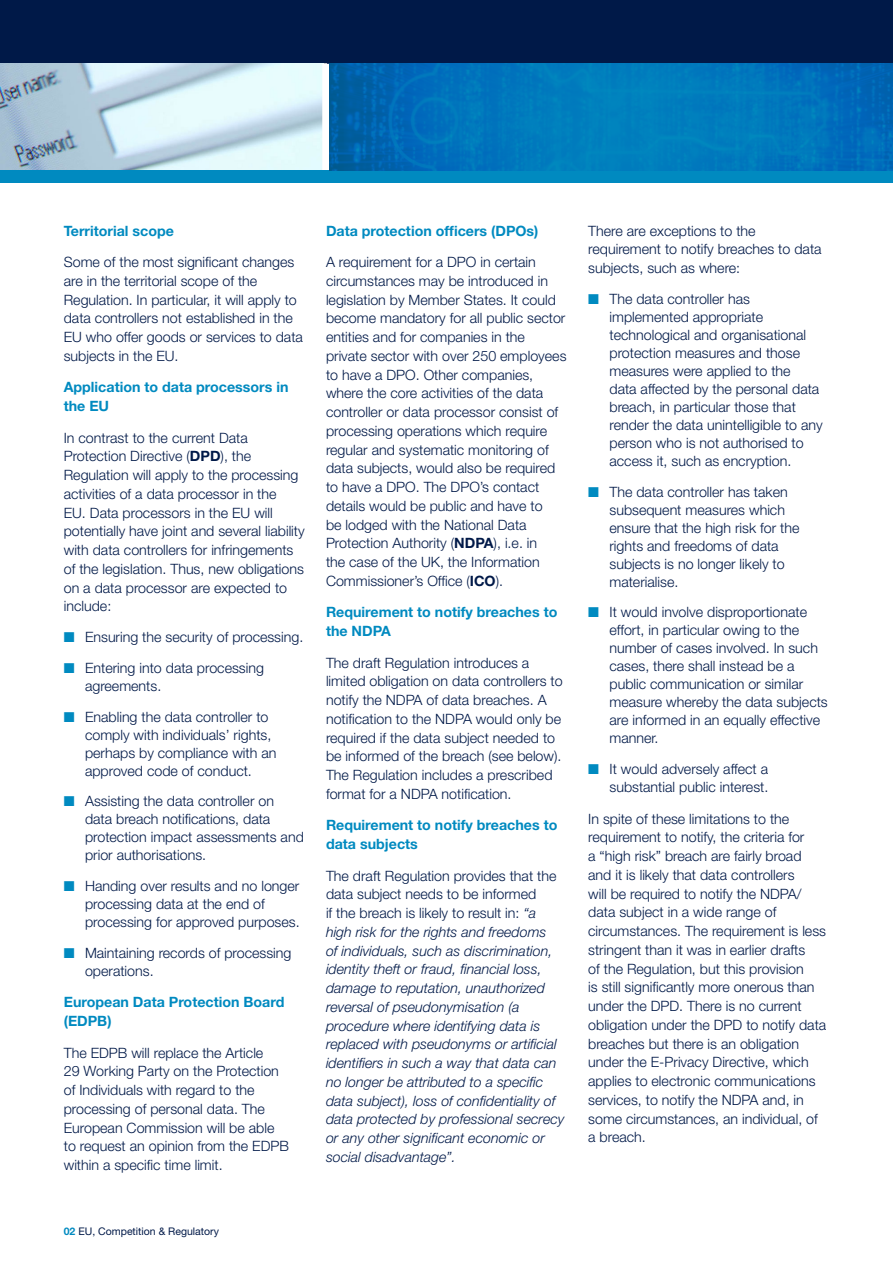
<style>
.page{position:relative;width:893px;height:1263px;background:#fff}
.page>*{position:absolute;margin:0;border:0;box-sizing:border-box;transform-origin:0 0}
.Body_Copy{font:300 14.25px/18.8px "Helvetica Neue LT Std";color:#001948}
.Body_Copy-2{font:italic 300 14.25px/18.8px "Helvetica Neue LT Std";color:#001948}
.Body_Copy-3{font:700 14.25px/18.8px "Helvetica Neue LT Std";color:#008ac0}
.t1{font:10.5px "Helvetica Neue LT Std";color:#001948}
.s1{font-weight:700}
.s2{color:#008ac0}
.s3{font-style:normal}
.s4{font-weight:700;color:#008ac0}
</style>
<div class="page">
<div style="left:0;top:0;width:893px;height:170px;background:#001948"></div>
<img style="left:0;top:64px;width:322px;height:106px">
<div style="left:322px;top:64px;width:8px;height:106px;background:#fff"></div>
<div style="left:0;top:170px;width:893px;height:13px;background:#008ac0"></div>
<img style="left:330px;top:64px;width:563px;height:106px">
<p class="Body_Copy-3" style="left:64px;top:221px;width:112px">Territorial scope</p>
<p class="Body_Copy" style="left:64px;top:252px;width:241px">Some of the most significant changes are in the territorial scope of the Regulation. In particular, it will apply to data controllers not established in the EU who offer goods or services to data subjects in the EU.</p>
<p class="Body_Copy-3" style="left:64px;top:378px;width:226px">Application to data processors in the EU</p>
<p class="Body_Copy" style="left:64px;top:428px;width:242px">In contrast to the current Data Protection Directive (<span class="s1">DPD</span>), the Regulation will apply to the processing activities of a data processor in the<br>EU. Data processors in the EU will potentially have joint and several liability with data controllers for infringements of the legislation. Thus, new obligations on a data processor are expected to include:</p>
<p class="Body_Copy" style="left:64px;top:627px;width:241px"><span class="s2">■</span> Ensuring the security of processing.</p>
<p class="Body_Copy" style="left:85px;top:658px;width:180px;line-height:18px;text-indent:-21px"><span class="s2">■</span> Entering into data processing agreements.</p>
<p class="Body_Copy" style="left:85px;top:707px;width:193px;line-height:18px;text-indent:-21px"><span class="s2">■</span> Enabling the data controller to comply with individuals’ rights, perhaps by compliance with an approved code of conduct.</p>
<p class="Body_Copy" style="left:85px;top:792px;width:220px;line-height:18px;text-indent:-21px"><span class="s2">■</span> Assisting the data controller on data breach notifications, data protection impact assessments and prior authorisations.</p>
<p class="Body_Copy" style="left:85px;top:877px;width:216px;line-height:18px;text-indent:-21px"><span class="s2">■</span> Handing over results and no longer processing data at the end of processing for approved purposes.</p>
<p class="Body_Copy" style="left:85px;top:943px;width:208px;line-height:18px;text-indent:-21px"><span class="s2">■</span> Maintaining records of processing operations.</p>
<p class="Body_Copy-3" style="left:64px;top:993px;width:222px">European Data Protection Board (EDPB)</p>
<p class="Body_Copy" style="left:64px;top:1043px;width:227px">The EDPB will replace the Article<br>29 Working Party on the Protection of Individuals with regard to the processing of personal data. The<br>European Commission will be able to request an opinion from the EDPB within a specific time limit.</p>
<p class="Body_Copy-3" style="left:326px;top:221px;width:214px">Data protection officers (DPOs)</p>
<p class="Body_Copy" style="left:326px;top:252px;width:242px">A requirement for a DPO in certain circumstances may be introduced in legislation by Member States. It could become mandatory for all public sector entities and for companies in the private sector with over 250 employees to have a DPO. Other companies, where the core activities of the data controller or data processor consist of processing operations which require regular and systematic monitoring of data subjects, would also be required to have a DPO. The DPO’s contact details would be public and have to<br>be lodged with the National Data Protection Authority (<span class="s1">NDPA</span>), i.e. in<br>the case of the UK, the Information Commissioner’s Office (<span class="s1">ICO</span>).</p>
<p class="Body_Copy-3" style="left:326px;top:603px;width:233px">Requirement to notify breaches to the NDPA</p>
<p class="Body_Copy" style="left:326px;top:653px;width:238px">The draft Regulation introduces a limited obligation on data controllers to notify the NDPA of data breaches. A notification to the NDPA would only be required if the data subject needed to be informed of the breach (see below).<br>The Regulation includes a prescribed format for a NDPA notification.</p>
<p class="Body_Copy-3" style="left:326px;top:816px;width:233px">Requirement to notify breaches to data subjects</p>
<p class="Body_Copy-2" style="left:326px;top:866px;width:240px"><span class="s3">The draft Regulation provides that the data subject needs to be informed<br>if the breach is likely to result in:</span> “a high risk for the rights and freedoms<br>of individuals, such as discrimination, identity theft or fraud, financial loss, damage to reputation, unauthorized reversal of pseudonymisation (a procedure where identifying data is replaced with pseudonyms or artificial identifiers in such a way that data can no longer be attributed to a specific data subject), loss of confidentiality of data protected by professional secrecy or any other significant economic or social disadvantage”.</p>
<p class="t1" style="left:64px;top:1225px;width:157px"><span class="s4">02</span> EU, Competition &amp; Regulatory</p>
<p class="Body_Copy" style="left:588px;top:221px;width:235px">There are exceptions to the requirement to notify breaches to data subjects, such as where:</p>
<p class="Body_Copy" style="left:609px;top:289px;width:215px;line-height:18px;text-indent:-21px"><span class="s2">■</span> The data controller has implemented appropriate technological and organisational protection measures and those measures were applied to the<br>data affected by the personal data breach, in particular those that render the data unintelligible to any person who is not authorised to access it, such as encryption.</p>
<p class="Body_Copy" style="left:609px;top:482px;width:192px;line-height:18px;text-indent:-21px"><span class="s2">■</span> The data controller has taken subsequent measures which ensure that the high risk for the rights and freedoms of data subjects is no longer likely to materialise.</p>
<p class="Body_Copy" style="left:609px;top:603px;width:220px;line-height:18px;text-indent:-21px"><span class="s2">■</span> It would involve disproportionate effort, in particular owing to the number of cases involved. In such cases, there shall instead be a public communication or similar measure whereby the data subjects are informed in an equally effective manner.</p>
<p class="Body_Copy" style="left:588px;top:760px;width:182px;line-height:18px;text-align:right"><span class="s2">■</span> It would adversely affect a substantial public interest.</p>
<p class="Body_Copy" style="left:588px;top:809px;width:240px">In spite of these limitations to the requirement to notify, the criteria for<br>a “high risk” breach are fairly broad and it is likely that data controllers<br>will be required to notify the NDPA/ data subject in a wide range of circumstances. The requirement is less stringent than it was in earlier drafts<br>of the Regulation, but this provision<br>is still significantly more onerous than under the DPD. There is no current obligation under the DPD to notify data breaches but there is an obligation under the E-Privacy Directive, which applies to electronic communications services, to notify the NDPA and, in some circumstances, an individual, of a breach.</p>
</div>
